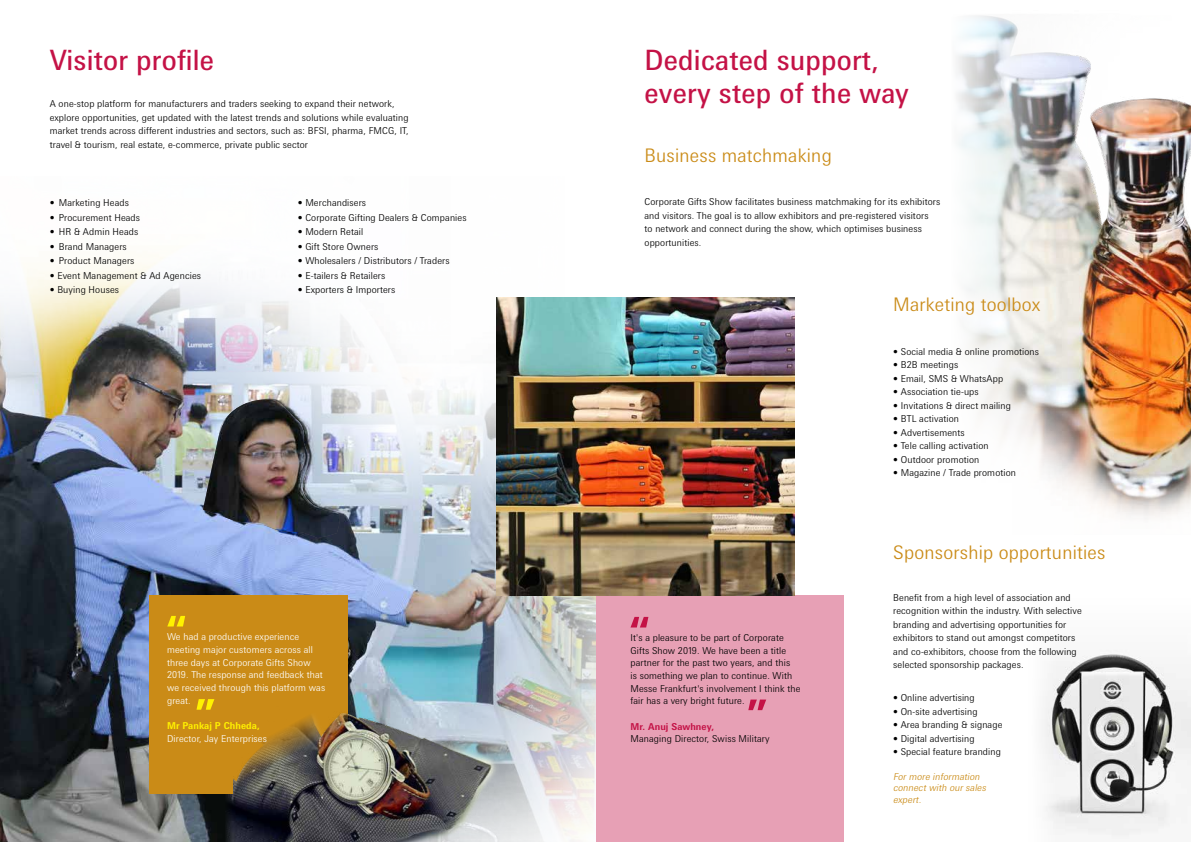
<style>
.page{position:relative;width:1191px;height:842px;background:#fff}
.page>*{position:absolute;margin:0;border:0;box-sizing:border-box;transform-origin:0 0}
.t1{font:28px/33.2px "Messe Univers";letter-spacing:.01em;color:#c41246}
.t2{font:300 18.7px "Messe Univers";letter-spacing:.01em;color:#ca8b17}
.t3{font:300 9.5px/13.5px "Messe Univers";letter-spacing:.01em;color:#000}
.t4{font:300 9.5px/12.7px "Messe Univers";letter-spacing:.01em;color:#fff}
.t5{font:italic 300 9.5px/11.4px "Messe Univers";color:#ca8b17}
.t6{font:700 9.5px "Messe Univers";letter-spacing:.01em;color:#fff200}
.t7{font:700 9.5px "Messe Univers";letter-spacing:.01em;color:#c41246}
</style>
<div class="page">
<img style="left:1042px;top:694px;width:149px;height:143px">
<img style="left:0;top:257px;width:795px;height:585px">
<img style="left:956px;top:15px;width:235px;height:504px">
<div style="left:595px;top:595px;width:248px;height:247px;background:#e7a0b5"></div>
<img style="left:224px;top:705px;width:275px;height:137px">
<div style="left:149px;top:595px;width:198px;height:199px;background:#ca8b17"></div>
<svg style="left:196px;top:699px;width:18px;height:11px"></svg>
<svg style="left:167px;top:616px;width:18px;height:10px"></svg>
<img style="left:496px;top:298px;width:298px;height:298px">
<img style="left:233px;top:705px;width:156px;height:92px">
<svg style="left:203px;top:394px;width:141px;height:6px"></svg>
<img style="left:203px;top:400px;width:141px;height:138px">
<svg style="left:748px;top:699px;width:18px;height:11px"></svg>
<svg style="left:630px;top:617px;width:18px;height:10px"></svg>
<h1 class="t1" style="left:50px;top:43px;width:166px">Visitor profile</h1>
<h1 class="t1" style="left:644px;top:43px;width:266px">Dedicated support, every step of the way</h1>
<p class="t3" style="left:50px;top:97px;width:360px">A one-stop platform for manufacturers and traders seeking to expand their network, explore opportunities, get updated with the latest trends and solutions while evaluating market trends across different industries and sectors, such as: BFSI, pharma, FMCG, IT, travel &amp; tourism, real estate, e-commerce, private public sector</p>
<h2 class="t2" style="left:644px;top:144px;width:189px">Business matchmaking</h2>
<p class="t3" style="left:50px;top:196px;width:81px">• Marketing Heads</p>
<p class="t3" style="left:50px;top:210px;width:92px">• Procurement Heads</p>
<p class="t3" style="left:50px;top:225px;width:90px">• HR &amp; Admin Heads</p>
<p class="t3" style="left:50px;top:239px;width:79px">• Brand Managers</p>
<p class="t3" style="left:50px;top:254px;width:86px">• Product Managers</p>
<p class="t3" style="left:50px;top:268px;width:153px">• Event Management &amp; Ad Agencies</p>
<p class="t3" style="left:50px;top:283px;width:71px">• Buying Houses</p>
<p class="t3" style="left:298px;top:196px;width:70px">• Merchandisers</p>
<p class="t3" style="left:298px;top:210px;width:170px">• Corporate Gifting Dealers &amp; Companies</p>
<p class="t3" style="left:298px;top:225px;width:67px">• Modern Retail</p>
<p class="t3" style="left:298px;top:239px;width:82px">• Gift Store Owners</p>
<p class="t3" style="left:298px;top:254px;width:153px">• Wholesalers / Distributors / Traders</p>
<p class="t3" style="left:298px;top:268px;width:89px">• E-tailers &amp; Retailers</p>
<p class="t3" style="left:298px;top:283px;width:99px">• Exporters &amp; Importers</p>
<p class="t4" style="left:167px;top:630px;width:160px">We had a productive experience meeting major customers across all three days at Corporate Gifts Show<br>2019. The response and feedback that we received through this platform was great.</p>
<p class="t6" style="left:167px;top:720px;width:94px">Mr Pankaj P Chheda,</p>
<p class="t4" style="left:167px;top:732px;width:101px">Director, Jay Enterprises</p>
<p class="t3" style="left:644px;top:195px;width:297px">Corporate Gifts Show facilitates business matchmaking for its exhibitors and visitors. The goal is to allow exhibitors and pre-registered visitors<br>to network and connect during the show, which optimises business opportunities.</p>
<h2 class="t2" style="left:893px;top:293px;width:149px">Marketing toolbox</h2>
<p class="t3" style="left:630px;top:631px;width:172px;line-height:12.7px">It's a pleasure to be part of Corporate Gifts Show 2019. We have been a title partner for the past two years, and this<br>is something we plan to continue. With Messe Frankfurt's involvement I think the fair has a very bright future.</p>
<p class="t7" style="left:630px;top:720px;width:85px">Mr. Anuj Sawhney,</p>
<p class="t3" style="left:630px;top:732px;width:141px">Managing Director, Swiss Military</p>
<p class="t3" style="left:893px;top:344px;width:147px">• Social media &amp; online promotions</p>
<p class="t3" style="left:893px;top:358px;width:67px">• B2B meetings</p>
<p class="t3" style="left:893px;top:371px;width:111px">• Email, SMS &amp; WhatsApp</p>
<p class="t3" style="left:893px;top:385px;width:87px">• Association tie-ups</p>
<p class="t3" style="left:893px;top:398px;width:119px">• Invitations &amp; direct mailing</p>
<p class="t3" style="left:893px;top:412px;width:67px">• BTL activation</p>
<p class="t3" style="left:893px;top:425px;width:73px">• Advertisements</p>
<p class="t3" style="left:893px;top:439px;width:97px">• Tele calling activation</p>
<p class="t3" style="left:893px;top:452px;width:88px">• Outdoor promotion</p>
<p class="t3" style="left:893px;top:466px;width:124px">• Magazine / Trade promotion</p>
<h2 class="t2" style="left:893px;top:540px;width:214px">Sponsorship opportunities</h2>
<p class="t3" style="left:893px;top:590px;width:190px">Benefit from a high level of association and recognition within the industry. With selective branding and advertising opportunities for exhibitors to stand out amongst competitors and co-exhibitors, choose from the following selected sponsorship packages.</p>
<p class="t3" style="left:893px;top:691px;width:83px">• Online advertising</p>
<p class="t3" style="left:893px;top:704px;width:86px">• On-site advertising</p>
<p class="t3" style="left:893px;top:718px;width:111px">• Area branding &amp; signage</p>
<p class="t3" style="left:893px;top:731px;width:83px">• Digital advertising</p>
<p class="t3" style="left:893px;top:745px;width:109px">• Special feature branding</p>
<p class="t5" style="left:893px;top:771px;width:96px">For more information connect with our sales expert.</p>
</div>
